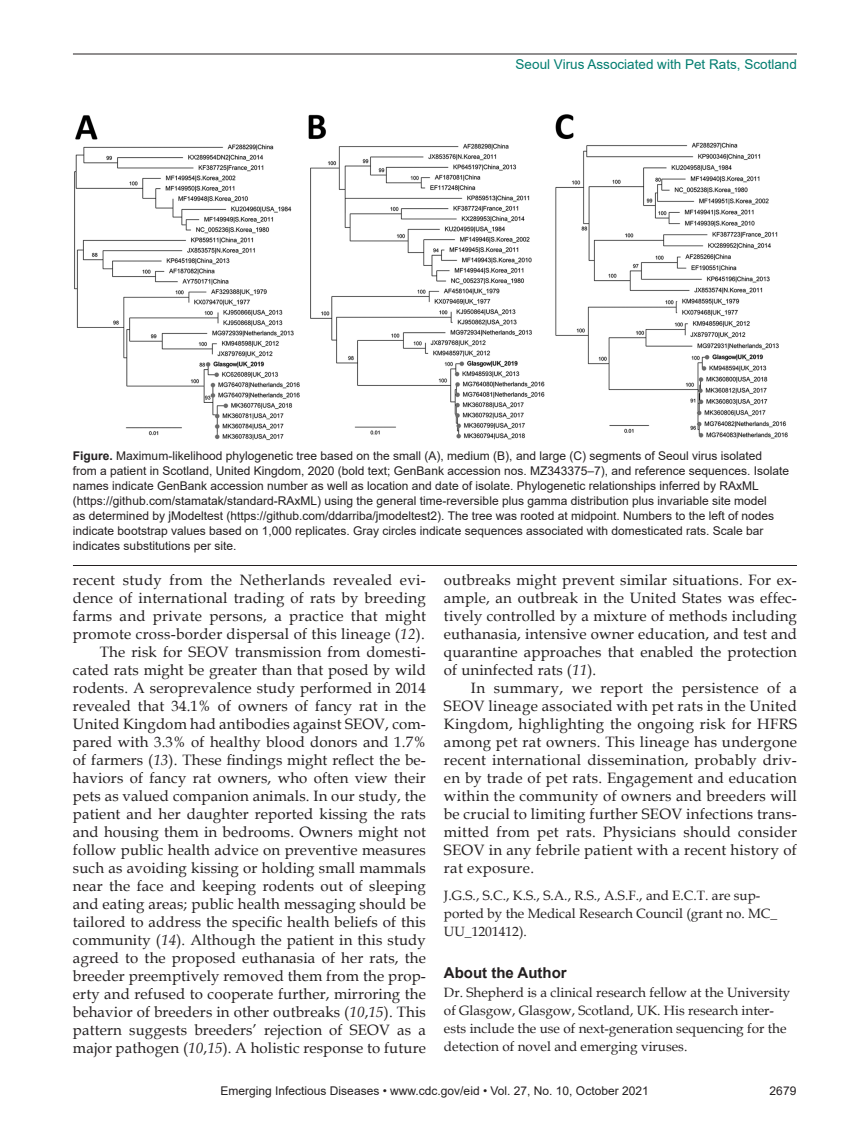
<style>
.page{position:relative;width:851px;height:1134px;background:#fff}
.page>*{position:absolute;margin:0;border:0;box-sizing:border-box;transform-origin:0 0}
.t1{font:15px/18px "Book Antiqua";letter-spacing:.01em;color:#231f20;text-align:justify}
.t2{font:700 15px "Arial";color:#231f20}
.t3{font:13.5px/18px "Book Antiqua";color:#231f20}
.t4{font:13.5px "Arial";color:#007d70}
.t5{font:12px/15px "Arial";color:#231f20}
.s1{font-weight:700}
.s2{font-style:italic}
</style>
<div class="page">
<hr style="left:73px;top:54px;width:723px;height:1px;background:#231f20">
<img style="left:74px;top:114px;width:714px;height:327px">
<hr style="left:73px;top:565px;width:723px;height:1px;background:#231f20">
<p class="t4" style="left:515px;top:55px;width:283px">Seoul Virus Associated with Pet Rats, Scotland</p>
<p class="t5" style="left:73px;top:448px;width:717px"><span class="s1">Figure.</span> Maximum-likelihood phylogenetic tree based on the small (A), medium (B), and large (C) segments of Seoul virus isolated from a patient in Scotland, United Kingdom, 2020 (bold text; GenBank accession nos. MZ343375–7), and reference sequences. Isolate names indicate GenBank accession number as well as location and date of isolate. Phylogenetic relationships inferred by RAxML (https://github.com/stamatak/standard-RAxML) using the general time-reversible plus gamma distribution plus invariable site model<br>as determined by jModeltest (https://github.com/ddarriba/jmodeltest2). The tree was rooted at midpoint. Numbers to the left of nodes indicate bootstrap values based on 1,000 replicates. Gray circles indicate sequences associated with domesticated rats. Scale bar indicates substitutions per site.</p>
<p class="t1" style="left:73px;top:570px;width:354px;text-align:right">recent study from the Netherlands revealed evi&shy;dence of international trading of rats by breeding farms and private persons, a practice that might promote cross-border dispersal of this lineage (<span class="s2">12</span>).<br>The risk for SEOV transmission from domesti&shy;cated rats might be greater than that posed by wild rodents. A seroprevalence study performed in 2014 revealed that 34.1% of owners of fancy rat in the United Kingdom had antibodies against SEOV, com&shy;pared with 3.3% of healthy blood donors and 1.7% of farmers (<span class="s2">13</span>). These findings might reflect the be&shy;haviors of fancy rat owners, who often view their pets as valued companion animals. In our study, the patient and her daughter reported kissing the rats and housing them in bedrooms. Owners might not follow public health advice on preventive measures such as avoiding kissing or holding small mammals near the face and keeping rodents out of sleeping and eating areas; public health messaging should be tailored to address the specific health beliefs of this community (<span class="s2">14</span>). Although the patient in this study agreed to the proposed euthanasia of her rats, the breeder preemptively removed them from the prop&shy;erty and refused to cooperate further, mirroring the behavior of breeders in other outbreaks (<span class="s2">10</span>,<span class="s2">15</span>). This pattern suggests breeders’ rejection of SEOV as a major pathogen (<span class="s2">10</span>,<span class="s2">15</span>). A holistic response to future</p>
<p class="t1" style="left:444px;top:570px;width:354px">outbreaks might prevent similar situations. For ex&shy;ample, an outbreak in the United States was effec&shy;tively controlled by a mixture of methods including euthanasia, intensive owner education, and test and quarantine approaches that enabled the protection of uninfected rats (<span class="s2">11</span>).</p>
<p class="t1" style="left:444px;top:678px;width:354px;text-indent:27px">In summary, we report the persistence of a SEOV lineage associated with pet rats in the United Kingdom, highlighting the ongoing risk for HFRS among pet rat owners. This lineage has undergone recent international dissemination, probably driv&shy;en by trade of pet rats. Engagement and education within the community of owners and breeders will be crucial to limiting further SEOV infections trans&shy;mitted from pet rats. Physicians should consider SEOV in any febrile patient with a recent history of rat exposure.</p>
<p class="t3" style="left:444px;top:886px;width:335px">J.G.S., S.C., K.S., S.A., R.S., A.S.F., and E.C.T. are sup&shy;ported by the Medical Research Council (grant no. MC_<br>UU_1201412).</p>
<p class="t2" style="left:444px;top:962px;width:124px">About the Author</p>
<p class="t3" style="left:444px;top:983px;width:348px">Dr. Shepherd is a clinical research fellow at the University of Glasgow, Glasgow, Scotland, UK. His research inter&shy;ests include the use of next-generation sequencing for the detection of novel and emerging viruses.</p>
<p class="t5" style="left:220px;top:1084px;width:429px">Emerging Infectious Diseases • www.cdc.gov/eid • Vol. 27, No. 10, October 2021</p>
<p class="t5" style="left:769px;top:1084px;width:28px">2679</p>
</div>
